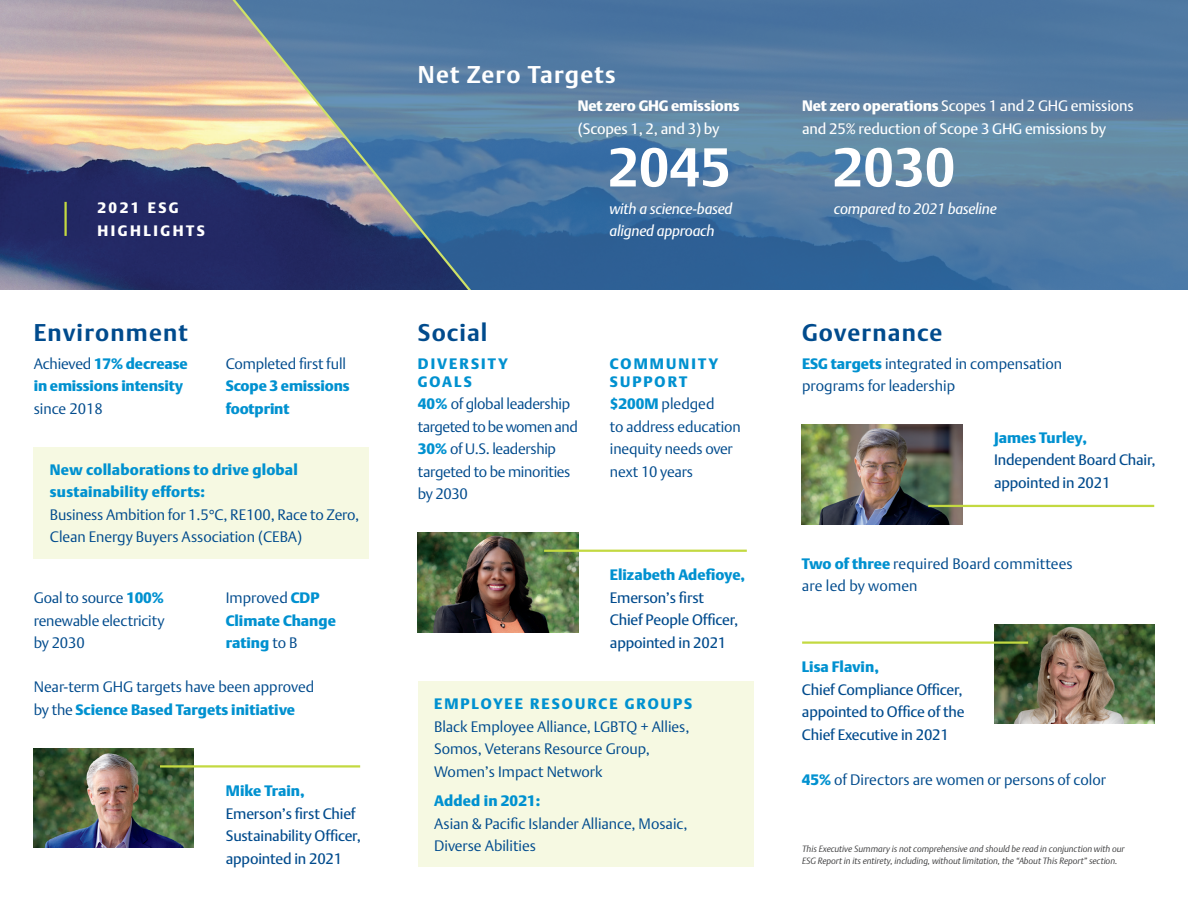
<style>
.page{position:relative;width:1188px;height:918px;background:#fff}
.page>*{position:absolute;margin:0;border:0;box-sizing:border-box;transform-origin:0 0}
.SIDEBAR_StatCallout{font:700 54px "DTL Argo T";color:#fff}
.SIDEBAR_Header{font:700 24px "DTL Argo T";letter-spacing:.05em;color:#004b8d}
.SIDEBAR_Header-2{font:700 24px "DTL Argo T";letter-spacing:.05em;color:#fff}
.SIDEBAR_Body_Copy{font:15px/22.5px "DTL Argo T Light";letter-spacing:-.01em;color:#004b8d}
.SIDEBAR_Callout_Copy{font:15px/22.5px "DTL Argo T";letter-spacing:-.01em;color:#004b8d}
.SIDEBAR_Body_Copy-2{font:15px/22.5px "DTL Argo T Black";letter-spacing:-.01em;color:#0091d0}
.SIDEBAR_Header-PreTe{font:15px/22.5px "DTL Argo T Light";color:#004b8d}
.SIDEBAR_StatCallout-2{font:15px/22.5px "DTL Argo T";letter-spacing:-.01em;color:#fff}
.SIDEBAR_Header-PreTe-2{font:15px/22.5px "DTL Argo T Black";letter-spacing:.015em;color:#0091d0}
.SIDEBAR_Body_Copy-3{font:15px/22.5px "DTL Argo T Light";letter-spacing:.01em;color:#004b8d}
.SIDEBAR_StatCallout-3{font:15px/22.5px "DTL Argo T Black";letter-spacing:-.01em;color:#fff}
.SIDEBAR_Callout_Copy-2{font:italic 15px/22.5px "DTL Argo T";letter-spacing:-.015em;color:#fff}
.SIDEBAR_Header-PreTe-3{font:15px/18px "DTL Argo T Black";letter-spacing:.14em;color:#0091d0}
.SIDEBAR_StatCallout-4{font:italic 15px "DTL Argo T";letter-spacing:-.01em;color:#fff}
.SIDEBAR_Callout_Titl{font:15px/22.5px "DTL Argo T Black";letter-spacing:.17em;color:#fff}
.CHART_Footnote{font:italic 9px/12px "DTL Argo T Light";letter-spacing:-.005em;color:#3e3e3f}
.s1{font-family:"DTL Argo T"}
.s2{font-family:"DTL Argo T Black"}
.s3{font-family:"DTL Argo T Light";color:#004b8d}
.s4{font-family:"DTL Argo T Black";color:#0091d0}
</style>
<div class="page">
<img style="left:0;top:0;width:167px;height:290px">
<svg style="left:566px;top:0;width:622px;height:290px;background:#4f79a2"></svg>
<svg style="left:167px;top:0;width:399px;height:290px;background:#627796"></svg>
<div style="left:418px;top:682px;width:335px;height:185px;background:#f6f9e2"></div>
<div style="left:34px;top:447px;width:335px;height:112px;background:#f6f9e2"></div>
<hr style="left:64px;top:202px;width:3px;height:34px;background:#c3d941">
<img style="left:994px;top:625px;width:160px;height:99px">
<hr style="left:802px;top:641px;width:226px;height:3px;background:#c3d941">
<img style="left:34px;top:748px;width:160px;height:100px">
<hr style="left:160px;top:765px;width:200px;height:3px;background:#c3d941">
<img style="left:418px;top:533px;width:160px;height:99px">
<hr style="left:544px;top:550px;width:203px;height:2px;background:#c3d941">
<img style="left:802px;top:425px;width:160px;height:99px">
<hr style="left:928px;top:505px;width:226px;height:2px;background:#c3d941">
<p class="SIDEBAR_Header-2" style="left:418px;top:61px;width:199px">Net Zero Targets</p>
<p class="SIDEBAR_StatCallout-3" style="left:578px;top:95px;width:163px">Net zero GHG emissions <span class="s1">(Scopes 1, 2, and 3) by</span></p>
<p class="SIDEBAR_StatCallout" style="left:608px;top:135px;width:124px">2045</p>
<p class="SIDEBAR_StatCallout-2" style="left:802px;top:94px;width:333px"><span class="s2">Net zero operations</span> Scopes 1 and 2 GHG emissions and 25% reduction of Scope 3 GHG emissions by</p>
<p class="SIDEBAR_StatCallout" style="left:833px;top:135px;width:124px">2030</p>
<p class="SIDEBAR_Callout_Titl" style="left:97px;top:197px;width:109px">2021 ESG<br>HIGHLIGHTS</p>
<p class="SIDEBAR_StatCallout-4" style="left:834px;top:200px;width:164px">compared to 2021 baseline</p>
<p class="SIDEBAR_Callout_Copy-2" style="left:609px;top:197px;width:125px">with a science-based aligned approach</p>
<p class="SIDEBAR_Header" style="left:34px;top:318px;width:156px">Environment</p>
<p class="SIDEBAR_Body_Copy-2" style="left:34px;top:352px;width:155px"><span class="s3">Achieved</span> 17% decrease in emissions intensity <span class="s3">since 2018</span></p>
<p class="SIDEBAR_Body_Copy-2" style="left:226px;top:352px;width:125px"><span class="s3">Completed first full<br></span>Scope 3 emissions footprint</p>
<p class="SIDEBAR_Header-PreTe-2" style="left:50px;top:458px;width:249px">New collaborations to drive global sustainability efforts:</p>
<p class="SIDEBAR_Body_Copy" style="left:50px;top:503px;width:311px">Business Ambition for 1.5°C, RE100, Race to Zero,<br>Clean Energy Buyers Association (CEBA)</p>
<p class="SIDEBAR_Body_Copy" style="left:34px;top:587px;width:132px;text-align:justify">Goal to source <span class="s4">100% </span>renewable electricity by 2030</p>
<p class="SIDEBAR_Body_Copy-2" style="left:226px;top:587px;width:112px"><span class="s3">Improved</span> CDP<br>Climate Change rating <span class="s3">to B</span></p>
<p class="SIDEBAR_Body_Copy" style="left:34px;top:676px;width:282px">Near-term GHG targets have been approved by the <span class="s4">Science Based Targets initiative</span></p>
<p class="SIDEBAR_Callout_Copy" style="left:226px;top:779px;width:137px"><span class="s4">Mike Train,<br></span>Emerson’s first Chief<br>Sustainability Officer, appointed in 2021</p>
<p class="SIDEBAR_Header" style="left:418px;top:318px;width:71px">Social</p>
<p class="SIDEBAR_Header-PreTe-3" style="left:418px;top:355px;width:91px">DIVERSITY<br>GOALS</p>
<p class="SIDEBAR_Body_Copy" style="left:418px;top:393px;width:162px"><span class="s4">40%</span> of global leadership targeted to be women and<br><span class="s4">30%</span> of U.S. leadership targeted to be minorities by 2030</p>
<p class="SIDEBAR_Header-PreTe-3" style="left:610px;top:355px;width:109px">COMMUNITY<br>SUPPORT</p>
<p class="SIDEBAR_Body_Copy" style="left:610px;top:393px;width:132px"><span class="s4">$200M</span> pledged<br>to address education inequity needs over next 10 years</p>
<p class="SIDEBAR_Callout_Copy" style="left:610px;top:564px;width:137px"><span class="s4">Elizabeth Adefioye,<br></span>Emerson’s first<br>Chief People Officer, appointed in 2021</p>
<p class="SIDEBAR_Header-PreTe" style="left:434px;top:693px;width:260px"><span class="s4">EMPLOYEE RESOURCE GROUPS<br></span>Black Employee Alliance, LGBTQ + Allies,<br>Somos, Veterans Resource Group,<br>Women’s Impact Network</p>
<p class="SIDEBAR_Header-PreTe-2" style="left:434px;top:789px;width:108px">Added in 2021:</p>
<p class="SIDEBAR_Body_Copy" style="left:434px;top:812px;width:255px">Asian &amp; Pacific Islander Alliance, Mosaic,<br>Diverse Abilities</p>
<p class="SIDEBAR_Header" style="left:802px;top:318px;width:142px">Governance</p>
<p class="SIDEBAR_Body_Copy" style="left:802px;top:352px;width:262px"><span class="s4">ESG targets</span> integrated in compensation programs for leadership</p>
<p class="SIDEBAR_Callout_Copy" style="left:994px;top:426px;width:163px"><span class="s4">James Turley,<br></span>Independent Board Chair, appointed in 2021</p>
<p class="SIDEBAR_Body_Copy-3" style="left:802px;top:552px;width:272px"><span class="s4">Two of three</span> required Board committees are led by women</p>
<p class="SIDEBAR_Callout_Copy" style="left:802px;top:656px;width:164px"><span class="s4">Lisa Flavin,<br></span>Chief Compliance Officer, appointed to Office of the<br>Chief Executive in 2021</p>
<p class="SIDEBAR_Body_Copy" style="left:802px;top:768px;width:306px"><span class="s4">45%</span> of Directors are women or persons of color</p>
<p class="CHART_Footnote" style="left:802px;top:843px;width:324px">This Executive Summary is not comprehensive and should be read in conjunction with our<br>ESG Report in its entirety, including, without limitation, the “About This Report” section.</p>
</div>
